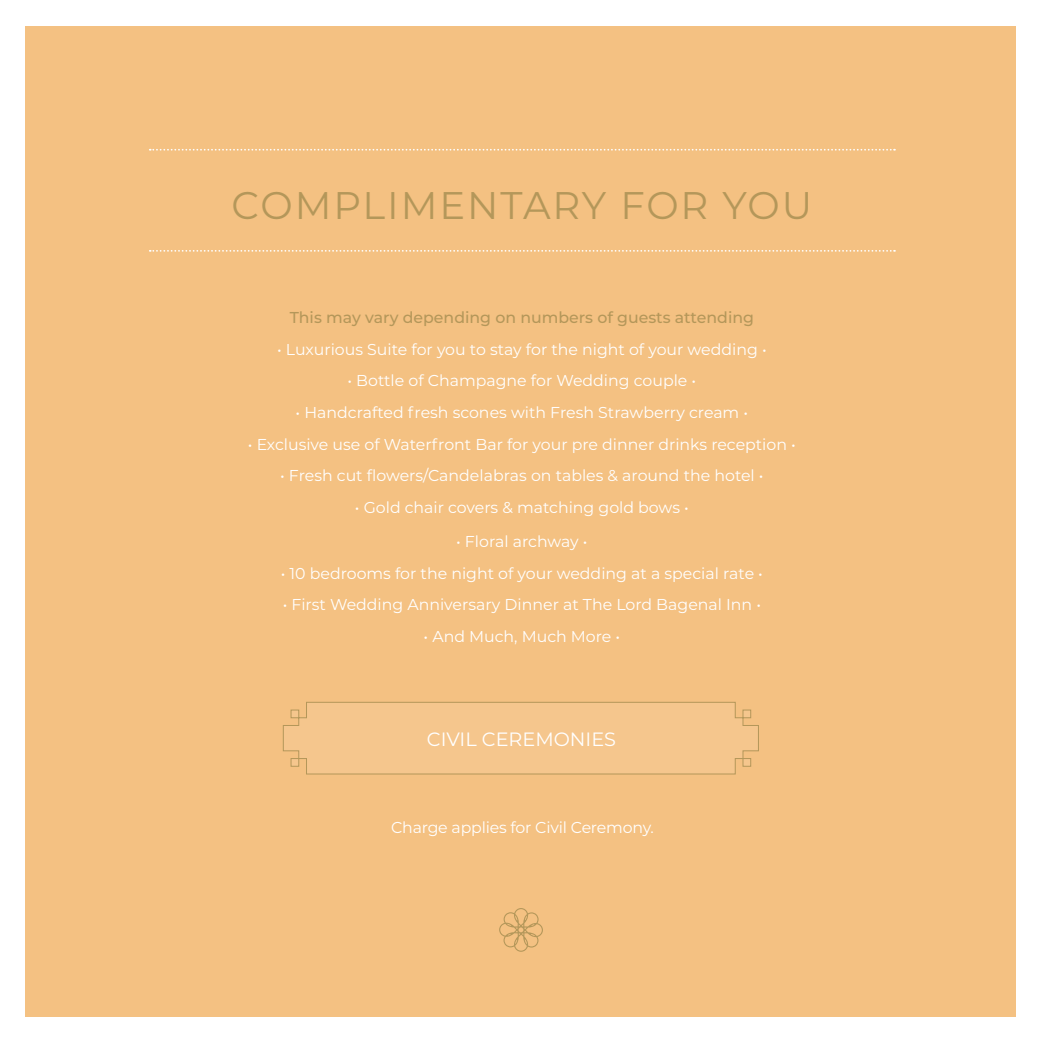
<style>
.page{position:relative;width:1042px;height:1042px;background:#fff}
.page>*{position:absolute;margin:0;border:0;box-sizing:border-box;transform-origin:0 0}
.t1{font:38.5px "Montserrat";letter-spacing:.05em;color:#b4975a}
.t2{font:19.25px "Montserrat";color:#fff}
.t3{font:15.75px "Montserrat";color:#fff}
.t4{font:500 15.75px "Montserrat";color:#b4975a}
</style>
<div class="page">
<div style="left:26px;top:26px;width:990px;height:990px;background:#f4c182"></div>
<svg style="left:282px;top:701px;width:477px;height:74px"></svg>
<svg style="left:499px;top:908px;width:44px;height:44px"></svg>
<svg style="left:150px;top:149px;width:745px;height:2px"></svg>
<svg style="left:150px;top:250px;width:745px;height:2px"></svg>
<h1 class="t1" style="left:231px;top:179px;width:582px">COMPLIMENTARY FOR YOU</h1>
<p class="t4" style="left:290px;top:306px;width:466px">This may vary depending on numbers of guests attending</p>
<p class="t3" style="left:277px;top:338px;width:491px">• Luxurious Suite for you to stay for the night of your wedding •</p>
<p class="t3" style="left:347px;top:370px;width:350px">• Bottle of Champagne for Wedding couple •</p>
<p class="t3" style="left:296px;top:401px;width:454px">• Handcrafted fresh scones with Fresh Strawberry cream •</p>
<p class="t3" style="left:248px;top:433px;width:549px">• Exclusive use of Waterfront Bar for your pre dinner drinks reception •</p>
<p class="t3" style="left:280px;top:465px;width:485px">• Fresh cut flowers/Candelabras on tables &amp; around the hotel •</p>
<p class="t3" style="left:355px;top:496px;width:335px">• Gold chair covers &amp; matching gold bows •</p>
<p class="t3" style="left:456px;top:530px;width:133px">• Floral archway •</p>
<p class="t3" style="left:281px;top:562px;width:484px">• 10 bedrooms for the night of your wedding at a special rate •</p>
<p class="t3" style="left:283px;top:594px;width:480px">• First Wedding Anniversary Dinner at The Lord Bagenal Inn •</p>
<p class="t3" style="left:423px;top:625px;width:198px">• And Much, Much More •</p>
<p class="t2" style="left:427px;top:726px;width:191px">CIVIL CEREMONIES</p>
<p class="t3" style="left:391px;top:816px;width:264px">Charge applies for Civil Ceremony.</p>
</div>
